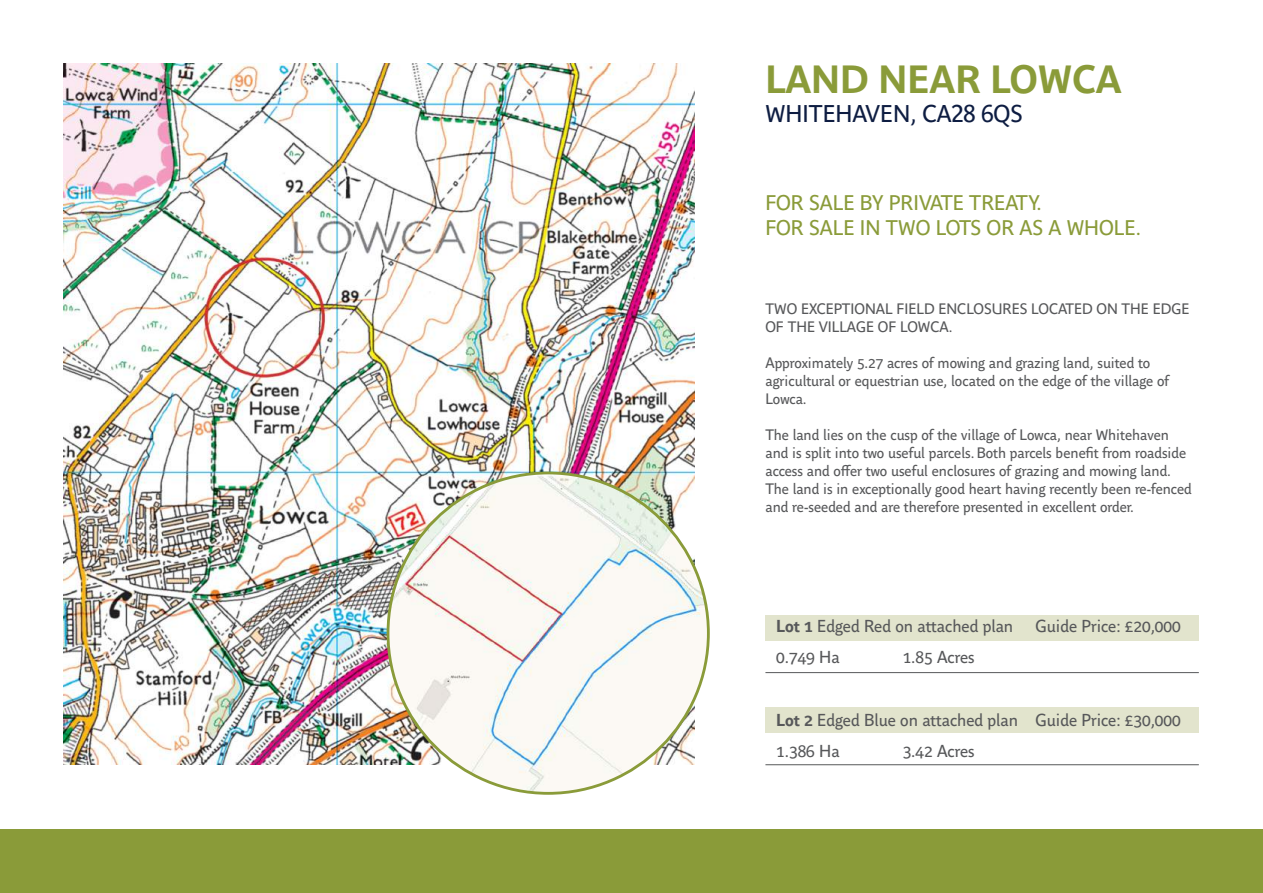
<style>
.page{position:relative;width:1263px;height:893px;background:#fff}
.page>*{position:absolute;margin:0;border:0;box-sizing:border-box;transform-origin:0 0}
.t1{font:700 39px "Parisine Office Std";color:#8a9b39}
.t2{font:24px "Parisine Office Std";color:#0e1d42}
.t3{font:21px/25.2px "Parisine Office Std";color:#8a9b39}
.t4{font:17.1px/31.3px "Parisine Office Std";color:#57585a}
.t5{font:15px/18px "Parisine Office Std";color:#57585a}
.s1{font-weight:700}
</style>
<div class="page">
<div style="left:0;top:829px;width:1263px;height:64px;background:#8a9b39"></div>
<img style="left:64px;top:64px;width:630px;height:700px">
<img style="left:388px;top:473px;width:320px;height:320px;border-radius:160px">
<div style="left:765px;top:615px;width:434px;height:26px;background:#e2e4cd"></div>
<div style="left:765px;top:707px;width:434px;height:26px;background:#e2e4cd"></div>
<hr style="left:765px;top:672px;width:434px;height:1px;background:#57585a">
<hr style="left:765px;top:764px;width:434px;height:1px;background:#57585a">
<h1 class="t1" style="left:765px;top:56px;width:358px">LAND NEAR LOWCA</h1>
<h2 class="t2" style="left:765px;top:99px;width:259px">WHITEHAVEN, CA28 6QS</h2>
<h3 class="t3" style="left:765px;top:190px;width:377px">FOR SALE BY PRIVATE TREATY.<br>FOR SALE IN TWO LOTS OR AS A WHOLE.</h3>
<p class="t5" style="left:765px;top:300px;width:426px">TWO EXCEPTIONAL FIELD ENCLOSURES LOCATED ON THE EDGE<br>OF THE VILLAGE OF LOWCA.</p>
<p class="t5" style="left:765px;top:354px;width:405px">Approximately 5.27 acres of mowing and grazing land, suited to agricultural or equestrian use, located on the edge of the village of<br>Lowca.</p>
<p class="t5" style="left:765px;top:426px;width:428px">The land lies on the cusp of the village of Lowca, near Whitehaven and is split into two useful parcels. Both parcels benefit from roadside access and offer two useful enclosures of grazing and mowing land.<br>The land is in exceptionally good heart having recently been re-fenced and re-seeded and are therefore presented in excellent order.</p>
<p class="t4" style="left:776px;top:610px;width:239px"><span class="s1">Lot 1</span> Edged Red on attached plan</p>
<p class="t4" style="left:1035px;top:610px;width:147px">Guide Price: £20,000</p>
<p class="t4" style="left:776px;top:642px;width:65px">0.749 Ha</p>
<p class="t4" style="left:903px;top:642px;width:73px">1.85 Acres</p>
<p class="t4" style="left:776px;top:705px;width:406px"><span class="s1">Lot 2</span> Edged Blue on attached plan Guide Price: £30,000<br>1.386 Ha</p>
<p class="t4" style="left:903px;top:736px;width:73px">3.42 Acres</p>
</div>
